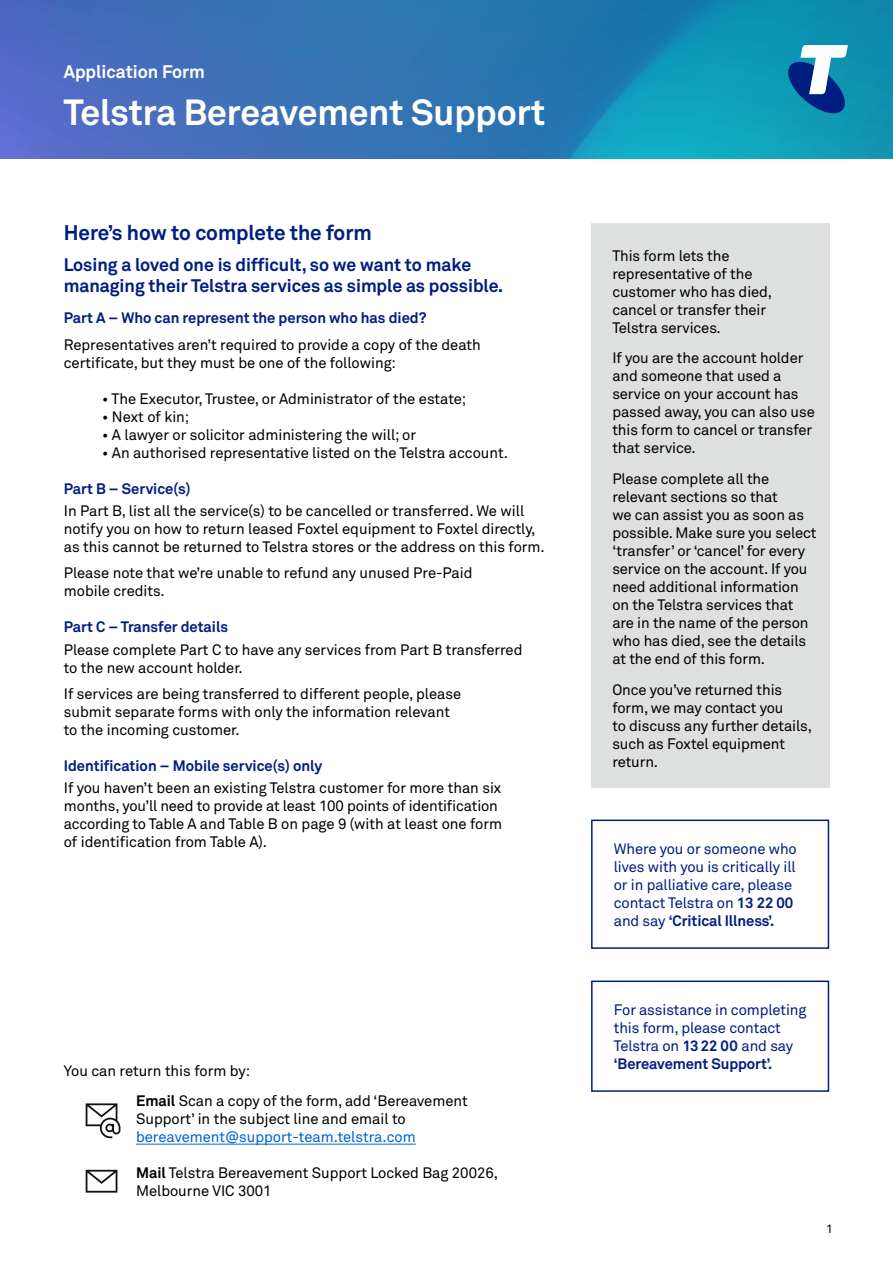
<style>
.page{position:relative;width:893px;height:1263px;background:#fff}
.page>*{position:absolute;margin:0;border:0;box-sizing:border-box;transform-origin:0 0}
.t1{font:700 36px "Telstra Akkurat";color:#fff}
.t2{font:700 21px "Telstra Akkurat";color:#001e82}
.t3{font:700 18px/21.6px "Telstra Akkurat";color:#001e82}
.t4{font:700 18px "Telstra Akkurat";color:#fff}
.t5{font:15px/18px "Telstra Akkurat";letter-spacing:-.005em;color:#000}
.t6{font:15px/18px "Telstra Akkurat";letter-spacing:-.005em;color:#001e82}
.t7{font:700 15px "Telstra Akkurat";color:#001e82}
.t8{font:15px "Telstra Akkurat";color:#0064d2}
.t9{font:12px "Telstra Akkurat";color:#000}
.s1{font-weight:700}
</style>
<div class="page">
<svg style="left:0;top:0;width:893px;height:159px;background:#2c7cb6"></svg>
<div style="left:591px;top:223px;width:238px;height:565px;background:#dedfdf"></div>
<div style="left:591px;top:819px;width:238px;height:130px;border:2px solid #001e82"></div>
<div style="left:591px;top:980px;width:238px;height:112px;border:2px solid #001e82"></div>
<svg style="left:788px;top:45px;width:60px;height:68px"></svg>
<hr style="left:136px;top:1144px;width:280px;height:1px;background:#0064d2">
<svg style="left:86px;top:1170px;width:31px;height:22px"></svg>
<svg style="left:86px;top:1103px;width:34px;height:35px"></svg>
<p class="t4" style="left:64px;top:60px;width:143px">Application Form</p>
<h1 class="t1" style="left:64px;top:90px;width:483px">Telstra Bereavement Support</h1>
<h2 class="t2" style="left:64px;top:219px;width:310px">Here’s how to complete the form</h2>
<p class="t3" style="left:64px;top:253px;width:441px">Losing a loved one is diffcult, so we want to make managing their Telstra services as simple as possible.</p>
<h3 class="t7" style="left:64px;top:309px;width:364px">Part A – Who can represent the person who has died?</h3>
<p class="t5" style="left:64px;top:335px;width:419px">Representatives aren’t required to provide a copy of the death certifcate, but they must be one of the following:</p>
<p class="t5" style="left:102px;top:389px;width:366px">• The Executor, Trustee, or Administrator of the estate;</p>
<p class="t5" style="left:102px;top:407px;width:89px">• Next of kin;</p>
<p class="t5" style="left:102px;top:425px;width:315px">• A lawyer or solicitor administering the will; or</p>
<p class="t5" style="left:102px;top:443px;width:408px">• An authorised representative listed on the Telstra account.</p>
<h3 class="t7" style="left:64px;top:479px;width:128px">Part B – Service(s)</h3>
<p class="t5" style="left:64px;top:502px;width:483px">In Part B, list all the service(s) to be cancelled or transferred. We will notify you on how to return leased Foxtel equipment to Foxtel directly, as this cannot be returned to Telstra stores or the address on this form.</p>
<p class="t5" style="left:64px;top:564px;width:410px">Please note that we’re unable to refund any unused Pre-Paid mobile credits.</p>
<h3 class="t7" style="left:64px;top:618px;width:166px">Part C – Transfer details</h3>
<p class="t5" style="left:64px;top:640px;width:460px">Please complete Part C to have any services from Part B transferred to the new account holder.</p>
<p class="t5" style="left:64px;top:685px;width:399px">If services are being transferred to different people, please submit separate forms with only the information relevant to the incoming customer.</p>
<h3 class="t7" style="left:64px;top:757px;width:260px">Identifcation – Mobile service(s) only</h3>
<p class="t5" style="left:64px;top:779px;width:440px">If you haven’t been an existing Telstra customer for more than six months, you’ll need to provide at least 100 points of identifcation according to Table A and Table B on page 9 (with at least one form of identifcation from Table A).</p>
<p class="t5" style="left:64px;top:1061px;width:188px">You can return this form by:</p>
<p class="t5" style="left:136px;top:1092px;width:333px"><span class="s1">Email</span> Scan a copy of the form, add ‘Bereavement<br>Support’ in the subject line and email to</p>
<p class="t8" style="left:136px;top:1128px;width:281px">bereavement@support-team.telstra.com</p>
<p class="t5" style="left:136px;top:1164px;width:364px"><span class="s1">Mail</span> Telstra Bereavement Support Locked Bag 20026,<br>Melbourne VIC 3001</p>
<p class="t5" style="left:612px;top:246px;width:161px">This form lets the representative of the customer who has died, cancel or transfer their<br>Telstra services.</p>
<p class="t5" style="left:612px;top:349px;width:204px">If you are the account holder and someone that used a service on your account has passed away, you can also use this form to cancel or transfer that service.</p>
<p class="t5" style="left:612px;top:470px;width:206px">Please complete all the relevant sections so that<br>we can assist you as soon as possible. Make sure you select ‘transfer’ or ‘cancel’ for every service on the account. If you need additional information on the Telstra services that are in the name of the person who has died, see the details at the end of this form.</p>
<p class="t5" style="left:612px;top:681px;width:201px">Once you’ve returned this form, we may contact you<br>to discuss any further details, such as Foxtel equipment return.</p>
<p class="t6" style="left:614px;top:840px;width:184px">Where you or someone who lives with you is critically ill or in palliative care, please contact Telstra on <span class="s1">13 22 00 </span>and say <span class="s1">‘Critical Illness’.</span></p>
<p class="t6" style="left:614px;top:1001px;width:194px">For assistance in completing this form, please contact<br>Telstra on <span class="s1">13 22 00</span> and say <span class="s1">‘Bereavement Support’.</span></p>
<p class="t9" style="left:826px;top:1221px;width:8px">1</p>
</div>
